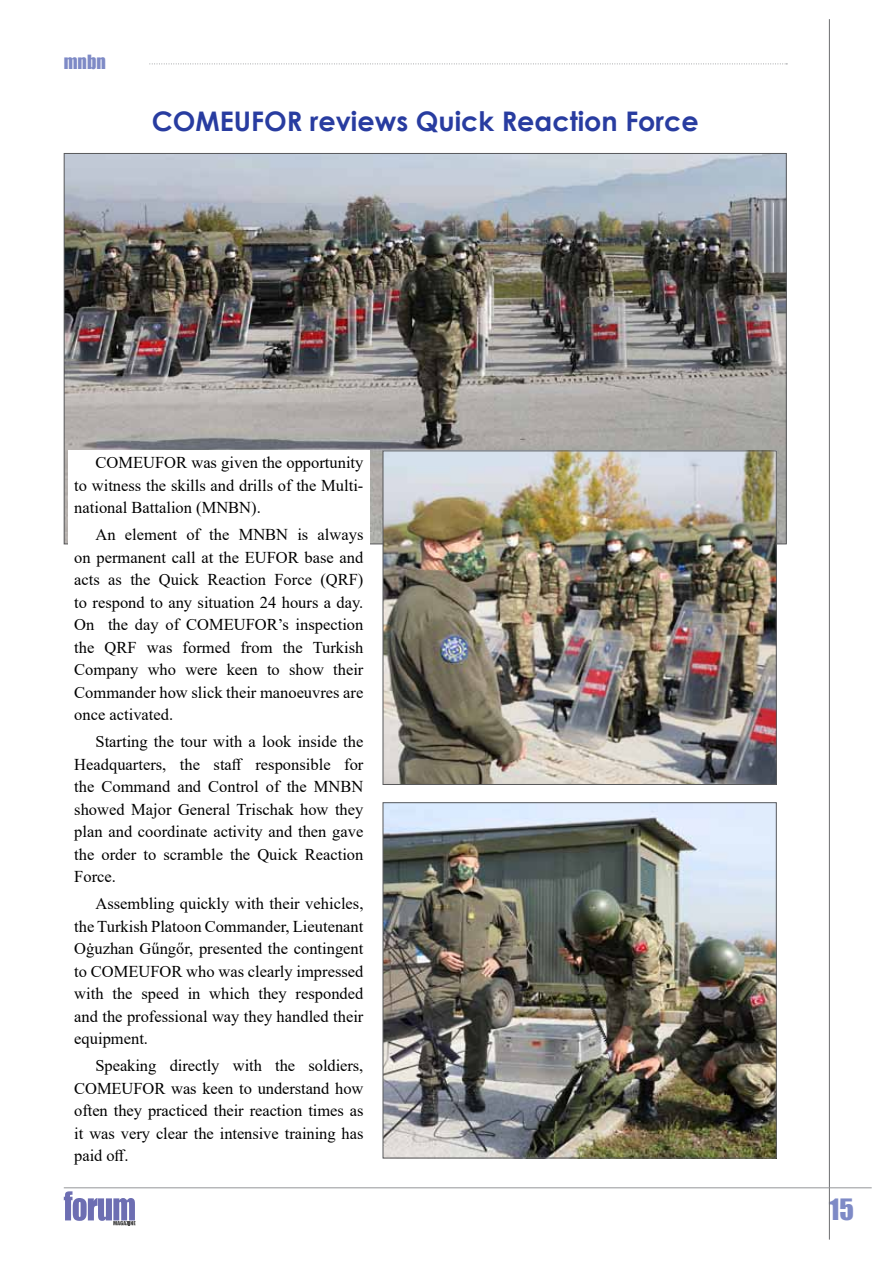
<style>
.page{position:relative;width:893px;height:1263px;background:#fff}
.page>*{position:absolute;margin:0;border:0;box-sizing:border-box;transform-origin:0 0}
.t1{font:700 27px "Century Gothic";color:#283ca0}
.t2{font:27px "Impact";color:#7e8ac6}
.t3{font:18px "Impact";color:#7e8ac6}
.t4{font:16.5px/22.5px "Times New Roman";color:#000;text-align:justify}
</style>
<div class="page">
<hr style="left:829px;top:19px;width:1px;height:1220px;background:#6d6e71">
<hr style="left:64px;top:1187px;width:808px;height:1px;background:#939598">
<svg style="left:149px;top:64px;width:638px;height:1px"></svg>
<svg style="left:64px;top:1191px;width:72px;height:34px"></svg>
<img style="left:385px;top:804px;width:390px;height:352px">
<div style="left:383px;top:802px;width:394px;height:356px;border:1px solid #58595b"></div>
<img style="left:66px;top:155px;width:719px;height:387px">
<div style="left:68px;top:450px;width:302px;height:96px;background:#fff"></div>
<img style="left:385px;top:452px;width:390px;height:331px">
<div style="left:383px;top:450px;width:394px;height:335px;border:1px solid #58595b"></div>
<p class="t3" style="left:64px;top:48px;width:44px">mnbn</p>
<h1 class="t1" style="left:152px;top:100px;width:549px">COMEUFOR reviews Quick Reaction Force</h1>
<p class="t4" style="left:74px;top:451px;width:291px;text-indent:21px">COMEUFOR was given the opportunity to witness the skills and drills of the Multi&shy;national Battalion (MNBN).</p>
<p class="t4" style="left:74px;top:523px;width:291px;text-indent:21px">An element of the MNBN is always on permanent call at the EUFOR base and acts as the Quick Reaction Force (QRF) to respond to any situation 24 hours a day.<br>On the day of COMEUFOR’s inspection the QRF was formed from the Turkish Company who were keen to show their Commander how slick their manoeuvres are once activated.</p>
<p class="t4" style="left:74px;top:730px;width:291px;text-indent:21px">Starting the tour with a look inside the Headquarters, the staff responsible for the Command and Control of the MNBN showed Major General Trischak how they plan and coordinate activity and then gave the order to scramble the Quick Reaction Force.</p>
<p class="t4" style="left:74px;top:892px;width:291px;text-indent:21px">Assembling quickly with their vehicles, the Turkish Platoon Commander, Lieutenant Oġuzhan Gűngőr, presented the contingent to COMEUFOR who was clearly impressed with the speed in which they responded and the professional way they handled their equipment.</p>
<p class="t4" style="left:74px;top:1054px;width:291px;text-indent:21px">Speaking directly with the soldiers, COMEUFOR was keen to understand how often they practiced their reaction times as it was very clear the intensive training has paid off.</p>
<h1 class="t2" style="left:829px;top:1188px;width:26px">15</h1>
</div>
